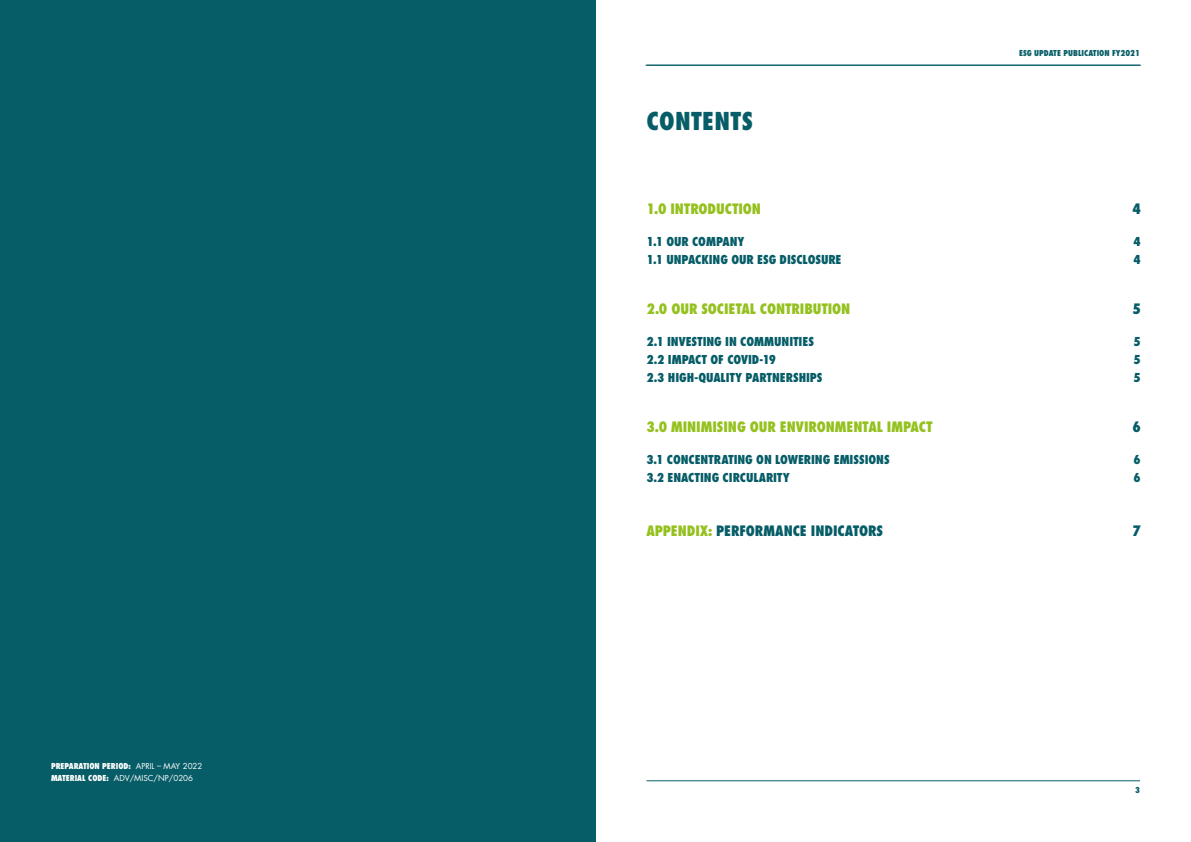
<style>
.page{position:relative;width:1191px;height:842px;background:#fff}
.page>*{position:absolute;margin:0;border:0;box-sizing:border-box;transform-origin:0 0}
.t1{font:800 condensed 24px "Futura Std";color:#075d67}
.t2{font:800 condensed 14px "Futura Std";letter-spacing:-.01em;color:#95c11f}
.t3{font:800 condensed 14px "Futura Std";letter-spacing:-.01em;color:#075d67}
.t4{font:800 condensed 12px "Futura Std";letter-spacing:-.005em;color:#075d67}
.t5{font:800 condensed 8px/12px "Futura Std";color:#fff}
.t6{font:800 condensed 8px "Futura Std";color:#075d67}
.s1{font-weight:400;font-stretch:normal}
.s2{color:#95c11f}
</style>
<div class="page">
<hr style="left:646px;top:780px;width:494px;height:1px;background:#075d67">
<hr style="left:645px;top:65px;width:495px;height:1px;background:#075d67">
<div style="left:0;top:0;width:595px;height:842px;background:#075d67"></div>
<p class="t5" style="left:51px;top:760px;width:153px">PREPARATION PERIOD: <span class="s1">APRIL – MAY 2022<br></span>MATERIAL CODE: <span class="s1">ADV/MISC/NP/0206</span></p>
<h1 class="t1" style="left:646px;top:106px;width:108px">CONTENTS</h1>
<p class="t6" style="left:1019px;top:48px;width:122px">ESG UPDATE PUBLICATION FY2021</p>
<p class="t2" style="left:646px;top:200px;width:116px">1.0 INTRODUCTION</p>
<p class="t3" style="left:1132px;top:200px;width:10px">4</p>
<p class="t4" style="left:646px;top:234px;width:99px">1.1 OUR COMPANY</p>
<p class="t4" style="left:1133px;top:234px;width:9px">4</p>
<p class="t4" style="left:646px;top:252px;width:197px">1.1 UNPACKING OUR ESG DISCLOSURE</p>
<p class="t4" style="left:1133px;top:252px;width:9px">4</p>
<p class="t2" style="left:646px;top:300px;width:205px">2.0 OUR SOCIETAL CONTRIBUTION</p>
<p class="t3" style="left:1132px;top:300px;width:10px">5</p>
<p class="t4" style="left:646px;top:334px;width:169px">2.1 INVESTING IN COMMUNITIES</p>
<p class="t4" style="left:1133px;top:334px;width:9px">5</p>
<p class="t4" style="left:646px;top:352px;width:131px">2.2 IMPACT OF COVID-19</p>
<p class="t4" style="left:1133px;top:352px;width:9px">5</p>
<p class="t4" style="left:646px;top:370px;width:178px">2.3 HIGH-QUALITY PARTNERSHIPS</p>
<p class="t4" style="left:1133px;top:370px;width:9px">5</p>
<p class="t2" style="left:646px;top:418px;width:288px">3.0 MINIMISING OUR ENVIRONMENTAL IMPACT</p>
<p class="t3" style="left:1132px;top:418px;width:10px">6</p>
<p class="t4" style="left:646px;top:452px;width:245px">3.1 CONCENTRATING ON LOWERING EMISSIONS</p>
<p class="t4" style="left:1133px;top:452px;width:9px">6</p>
<p class="t4" style="left:646px;top:470px;width:145px">3.2 ENACTING CIRCULARITY</p>
<p class="t4" style="left:1133px;top:470px;width:9px">6</p>
<p class="t3" style="left:646px;top:522px;width:238px"><span class="s2">APPENDIX:</span> PERFORMANCE INDICATORS</p>
<p class="t3" style="left:1132px;top:522px;width:10px">7</p>
<p class="t6" style="left:1135px;top:785px;width:6px">3</p>
</div>
